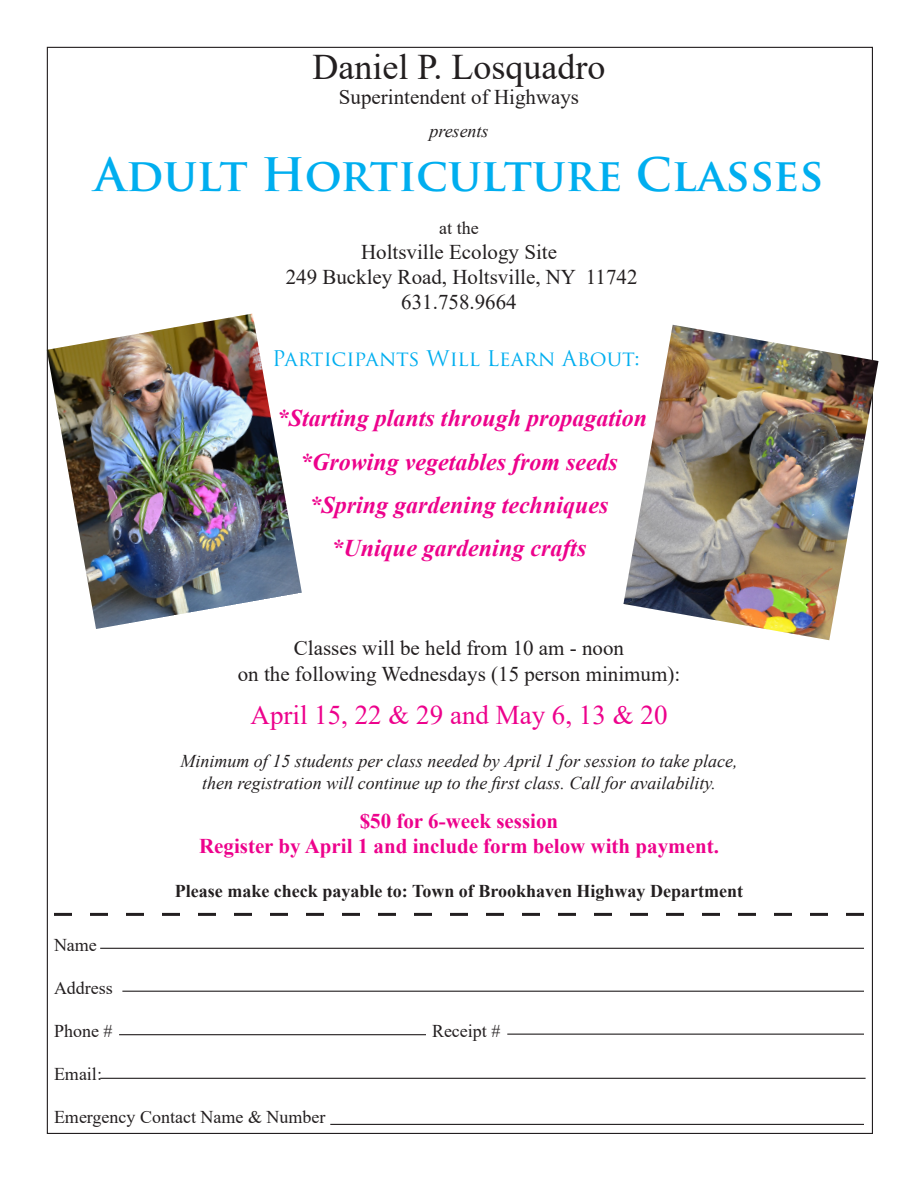
<style>
.page{position:relative;width:918px;height:1188px;background:#fff}
.page>*{position:absolute;margin:0;border:0;box-sizing:border-box;transform-origin:0 0}
.t1{font:700 45px "Trajan Pro";letter-spacing:-.01em;color:#00aeef}
.t2{font:36px "Times New Roman";color:#231f20}
.t3{font:27px "Times New Roman";color:#ed028c}
.t4{font:italic 700 24px "Times New Roman";color:#ed028c}
.t5{font:21px "Times New Roman";color:#231f20}
.t6{font:700 21px "Times New Roman";color:#ed028c}
.t7{font:21px "Trajan Pro";color:#00aeef}
.t8{font:italic 18px "Times New Roman";color:#231f20}
.t9{font:18px "Times New Roman";color:#231f20}
.t10{font:700 18px "Times New Roman";color:#231f20}
</style>
<div class="page">
<svg style="left:54px;top:913px;width:810px;height:3px"></svg>
<hr style="left:100px;top:948px;width:764px;height:1px;background:#231f20">
<hr style="left:122px;top:991px;width:742px;height:1px;background:#231f20">
<hr style="left:330px;top:1124px;width:534px;height:1px;background:#231f20">
<hr style="left:119px;top:1034px;width:307px;height:1px;background:#231f20">
<hr style="left:507px;top:1034px;width:357px;height:1px;background:#231f20">
<img style="left:47px;top:314px;width:255px;height:315px">
<img style="left:623px;top:325px;width:256px;height:315px">
<hr style="left:100px;top:1078px;width:766px;height:1px;background:#231f20">
<p class="t2" style="left:313px;top:42px;width:294px">Daniel P. Losquadro</p>
<p class="t5" style="left:339px;top:82px;width:242px">Superintendent of Highways</p>
<p class="t8" style="left:429px;top:118px;width:61px">presents</p>
<p class="t1" style="left:95px;top:146px;width:730px">Adult Horticulture Classes</p>
<p class="t9" style="left:439px;top:215px;width:41px">at the</p>
<p class="t5" style="left:361px;top:237px;width:198px">Holtsville Ecology Site</p>
<p class="t5" style="left:286px;top:262px;width:353px">249 Buckley Road, Holtsville, NY 11742</p>
<p class="t5" style="left:401px;top:288px;width:117px">631.758.9664</p>
<p class="t7" style="left:272px;top:345px;width:369px">Participants Will Learn About:</p>
<p class="t4" style="left:277px;top:402px;width:372px">*Starting plants through propagation</p>
<p class="t4" style="left:300px;top:445px;width:319px">*Growing vegetables from seeds</p>
<p class="t4" style="left:310px;top:488px;width:300px">*Spring gardening techniques</p>
<p class="t4" style="left:332px;top:531px;width:256px">*Unique gardening crafts</p>
<p class="t5" style="left:294px;top:634px;width:332px">Classes will be held from 10 am - noon</p>
<p class="t5" style="left:238px;top:659px;width:444px">on the following Wednesdays (15 person minimum):</p>
<p class="t3" style="left:251px;top:696px;width:418px">April 15, 22 &amp; 29 and May 6, 13 &amp; 20</p>
<p class="t8" style="left:180px;top:749px;width:559px">Minimum of 15 students per class needed by April 1 for session to take place,</p>
<p class="t8" style="left:202px;top:770px;width:515px">then registration will continue up to the first class. Call for availability.</p>
<p class="t6" style="left:360px;top:806px;width:200px">$50 for 6-week session</p>
<p class="t6" style="left:199px;top:831px;width:521px">Register by April 1 and include form below with payment.</p>
<p class="t10" style="left:175px;top:878px;width:570px">Please make check payable to: Town of Brookhaven Highway Department</p>
<p class="t9" style="left:54px;top:932px;width:44px">Name</p>
<p class="t9" style="left:54px;top:975px;width:60px">Address</p>
<p class="t9" style="left:54px;top:1018px;width:60px">Phone #</p>
<p class="t9" style="left:432px;top:1018px;width:70px">Receipt #</p>
<p class="t9" style="left:54px;top:1061px;width:50px">Email:</p>
<p class="t9" style="left:54px;top:1105px;width:273px">Emergency Contact Name &amp; Number</p>
</div>
